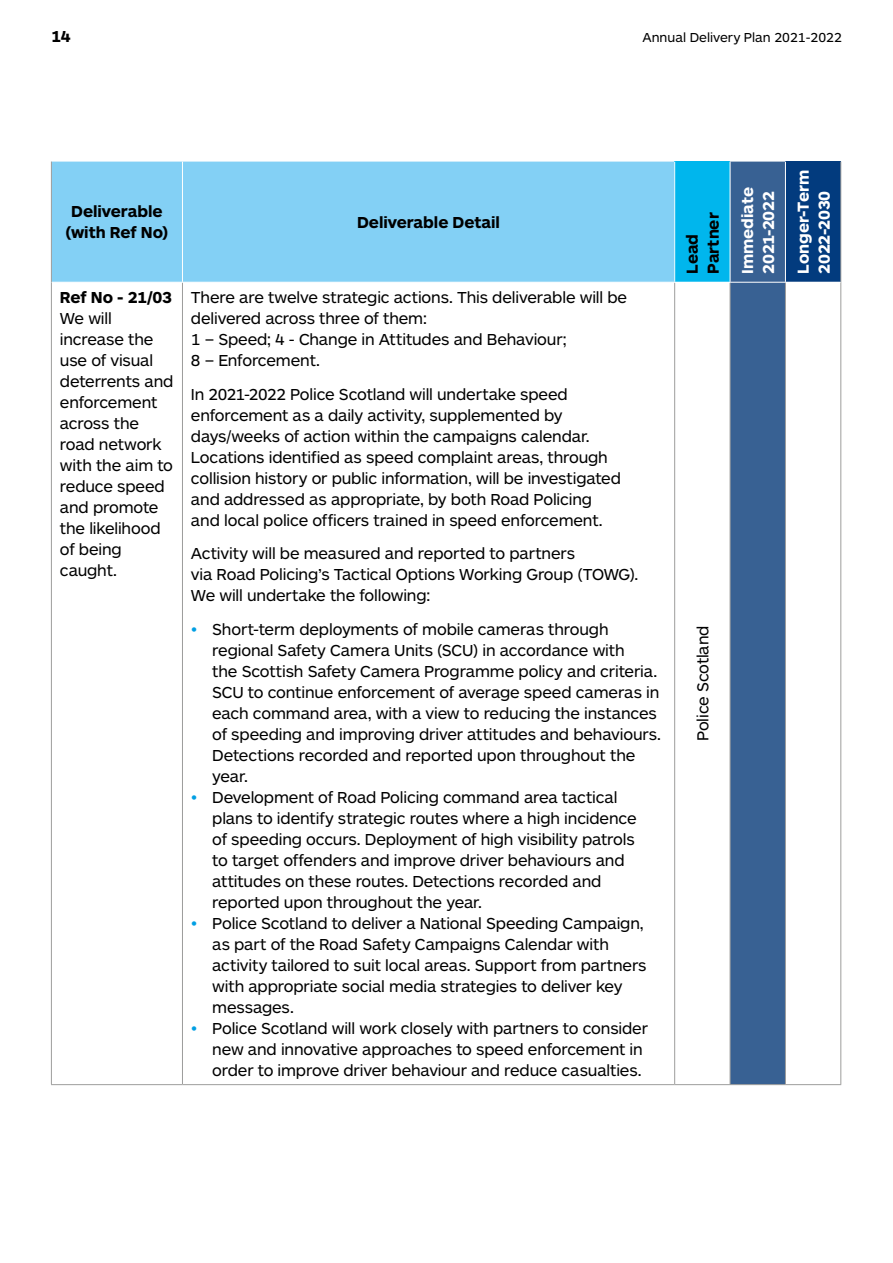
<style>
.page{position:relative;width:893px;height:1263px;background:#fff}
.page>*{position:absolute;margin:0;border:0;box-sizing:border-box;transform-origin:0 0}
.Body{font:16.5px/21px "ARS Maquette Tr";letter-spacing:-.01em;color:#000}
.Body-2{font:700 16.5px/21px "ARS Maquette Tr";letter-spacing:-.005em;color:#000;text-align:center}
.Body-3{font:700 16.5px "ARS Maquette Tr";letter-spacing:-.01em;color:#fff}
.t1{font:13.5px "ARS Maquette Tr";color:#000}
.s1{font-weight:700}
.s2{color:#009fe3}
</style>
<div class="page">
<div style="left:52px;top:162px;width:622px;height:120px;background:#83d0f5"></div>
<div style="left:675px;top:162px;width:55px;height:120px;background:#00b6ed"></div>
<div style="left:731px;top:162px;width:54px;height:922px;background:#386193"></div>
<div style="left:785px;top:162px;width:56px;height:120px;background:#023b7e"></div>
<hr style="left:51px;top:282px;width:1px;height:802px;background:#9d9d9c">
<hr style="left:182px;top:283px;width:1px;height:801px;background:#9d9d9c">
<hr style="left:674px;top:283px;width:1px;height:801px;background:#9d9d9c">
<hr style="left:730px;top:283px;width:1px;height:801px;background:#9d9d9c">
<hr style="left:785px;top:283px;width:1px;height:801px;background:#9d9d9c">
<hr style="left:840px;top:282px;width:1px;height:802px;background:#9d9d9c">
<hr style="left:51px;top:1084px;width:131px;height:1px;background:#9d9d9c">
<hr style="left:182px;top:1084px;width:493px;height:1px;background:#9d9d9c">
<hr style="left:675px;top:1084px;width:55px;height:1px;background:#9d9d9c">
<hr style="left:730px;top:1084px;width:55px;height:1px;background:#9d9d9c">
<hr style="left:785px;top:1084px;width:56px;height:1px;background:#9d9d9c">
<hr style="left:51px;top:162px;width:1px;height:120px;background:#9d9d9c">
<hr style="left:840px;top:162px;width:1px;height:120px;background:#9d9d9c">
<hr style="left:182px;top:162px;width:1px;height:120px;background:#fff">
<hr style="left:785px;top:162px;width:1px;height:120px;background:#fff">
<hr style="left:730px;top:282px;width:55px;height:1px;background:#fff">
<p class="Body-2" style="left:51px;top:26px;width:21px">14</p>
<p class="t1" style="left:642px;top:30px;width:201px">Annual Delivery Plan 2021-2022</p>
<p class="Body-2" style="left:66px;top:201px;width:104px">Deliverable (with Ref No)</p>
<p class="Body-2" style="left:357px;top:212px;width:144px">Deliverable Detail</p>
<p class="Body-2" style="left:682px;top:274px;width:63px;text-align:left;rotate:-90deg">Lead<br>Partner</p>
<p class="Body" style="left:60px;top:287px;width:115px"><span class="s1">Ref No - 21/03<br></span>We will increase the use of visual deterrents and enforcement across the road network with the aim to reduce speed and promote the likelihood of being caught.</p>
<p class="Body" style="left:191px;top:287px;width:438px">There are twelve strategic actions. This deliverable will be delivered across three of them:<br>1 – Speed; 4 - Change in Attitudes and Behaviour;<br>8 – Enforcement.</p>
<p class="Body" style="left:191px;top:383px;width:431px">In 2021-2022 Police Scotland will undertake speed enforcement as a daily activity, supplemented by days/weeks of action within the campaigns calendar.<br>Locations identified as speed complaint areas, through collision history or public information, will be investigated and addressed as appropriate, by both Road Policing and local police officers trained in speed enforcement.</p>
<p class="Body" style="left:191px;top:543px;width:449px">Activity will be measured and reported to partners<br>via Road Policing’s Tactical Options Working Group (TOWG).<br>We will undertake the following:</p>
<p class="Body" style="left:212px;top:619px;width:450px;text-indent:-21px"><span class="s2">•</span> Short-term deployments of mobile cameras through regional Safety Camera Units (SCU) in accordance with<br>the Scottish Safety Camera Programme policy and criteria.<br>SCU to continue enforcement of average speed cameras in each command area, with a view to reducing the instances of speeding and improving driver attitudes and behaviours.<br>Detections recorded and reported upon throughout the year.</p>
<p class="Body" style="left:212px;top:787px;width:426px;text-indent:-21px"><span class="s2">•</span> Development of Road Policing command area tactical plans to identify strategic routes where a high incidence of speeding occurs. Deployment of high visibility patrols to target offenders and improve driver behaviours and attitudes on these routes. Detections recorded and reported upon throughout the year.</p>
<p class="Body" style="left:212px;top:913px;width:436px;text-indent:-21px"><span class="s2">•</span> Police Scotland to deliver a National Speeding Campaign, as part of the Road Safety Campaigns Calendar with activity tailored to suit local areas. Support from partners with appropriate social media strategies to deliver key messages.</p>
<p class="Body" style="left:212px;top:1018px;width:437px;text-indent:-21px"><span class="s2">•</span> Police Scotland will work closely with partners to consider new and innovative approaches to speed enforcement in order to improve driver behaviour and reduce casualties.</p>
<p class="Body" style="left:692px;top:741px;width:117px;rotate:-90deg">Police Scotland</p>
<p class="Body-3" style="left:739px;top:274px;width:88px;rotate:-90deg">Immediate</p>
<p class="Body-3" style="left:760px;top:274px;width:84px;rotate:-90deg">2021-2022</p>
<p class="Body-3" style="left:795px;top:274px;width:105px;rotate:-90deg">Longer-Term</p>
<p class="Body-3" style="left:816px;top:274px;width:85px;rotate:-90deg">2022-2030</p>
</div>
